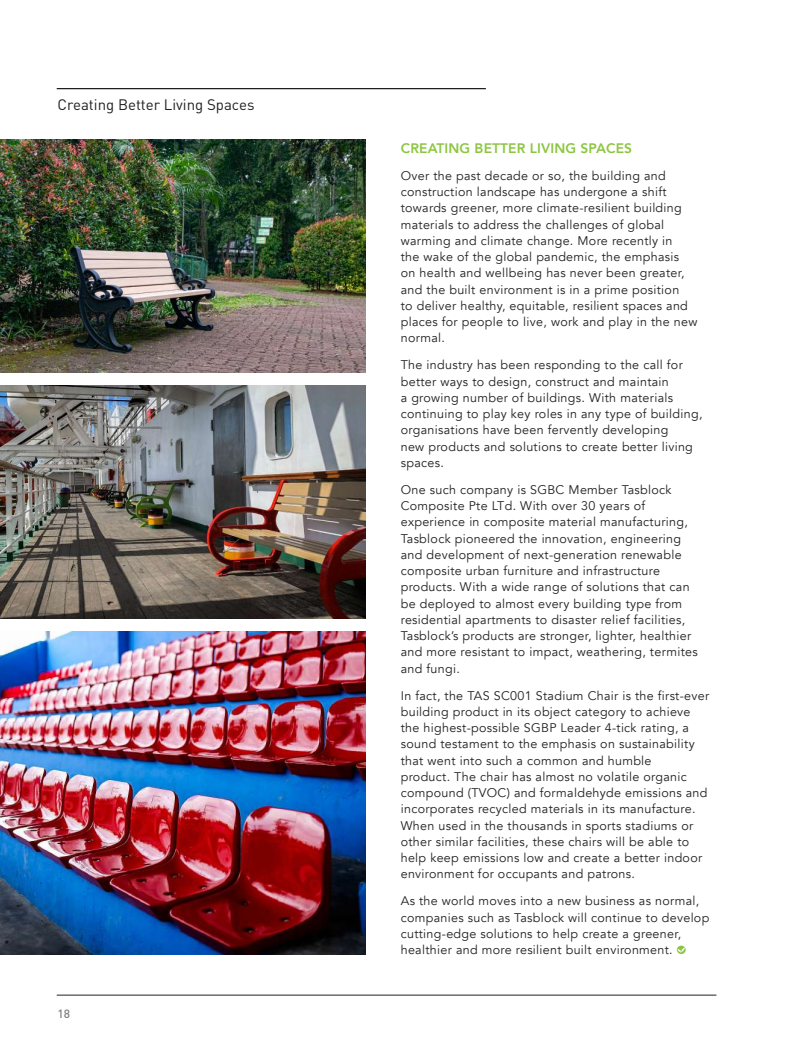
<style>
.page{position:relative;width:798px;height:1053px;background:#fff}
.page>*{position:absolute;margin:0;border:0;box-sizing:border-box;transform-origin:0 0}
.t1{font:15px "DINOT";color:#231f20}
.t2{font:800 13.75px "Avenir";letter-spacing:.01em;color:#8cc641}
.t3{font:12.5px/16.2px "Avenir";letter-spacing:.025em;color:#231f20}
.t4{font:500 11.88px "DINOT";color:#808285}
</style>
<div class="page">
<hr style="left:57px;top:994px;width:659px;height:1px;background:#231f20">
<hr style="left:57px;top:88px;width:428px;height:1px;background:#231f20">
<svg style="left:676px;top:945px;width:9px;height:8px"></svg>
<svg style="left:677px;top:947px;width:7px;height:6px"></svg>
<img style="left:0;top:139px;width:365px;height:234px">
<img style="left:0;top:632px;width:365px;height:322px">
<img style="left:0;top:385px;width:365px;height:233px">
<p class="t1" style="left:58px;top:93px;width:198px">Creating Better Living Spaces</p>
<p class="t4" style="left:57px;top:1005px;width:14px">18</p>
<p class="t2" style="left:400px;top:137px;width:233px">CREATING BETTER LIVING SPACES</p>
<p class="t3" style="left:400px;top:168px;width:298px">Over the past decade or so, the building and construction landscape has undergone a shift towards greener, more climate-resilient building materials to address the challenges of global warming and climate change. More recently in<br>the wake of the global pandemic, the emphasis<br>on health and wellbeing has never been greater, and the built environment is in a prime position<br>to deliver healthy, equitable, resilient spaces and places for people to live, work and play in the new normal.</p>
<p class="t3" style="left:400px;top:357px;width:303px">The industry has been responding to the call for better ways to design, construct and maintain<br>a growing number of buildings. With materials continuing to play key roles in any type of building, organisations have been fervently developing<br>new products and solutions to create better living spaces.</p>
<p class="t3" style="left:400px;top:481px;width:298px">One such company is SGBC Member Tasblock Composite Pte LTd. With over 30 years of experience in composite material manufacturing, Tasblock pioneered the innovation, engineering and development of next-generation renewable composite urban furniture and infrastructure products. With a wide range of solutions that can be deployed to almost every building type from residential apartments to disaster relief facilities, Tasblock’s products are stronger, lighter, healthier and more resistant to impact, weathering, termites and fungi.</p>
<p class="t3" style="left:400px;top:687px;width:310px">In fact, the TAS SC001 Stadium Chair is the first-ever building product in its object category to achieve the highest-possible SGBP Leader 4-tick rating, a sound testament to the emphasis on sustainability that went into such a common and humble<br>product. The chair has almost no volatile organic compound (TVOC) and formaldehyde emissions and incorporates recycled materials in its manufacture.<br>When used in the thousands in sports stadiums or other similar facilities, these chairs will be able to help keep emissions low and create a better indoor environment for occupants and patrons.</p>
<p class="t3" style="left:400px;top:893px;width:310px">As the world moves into a new business as normal, companies such as Tasblock will continue to develop cutting-edge solutions to help create a greener, healthier and more resilient built environment.</p>
</div>
